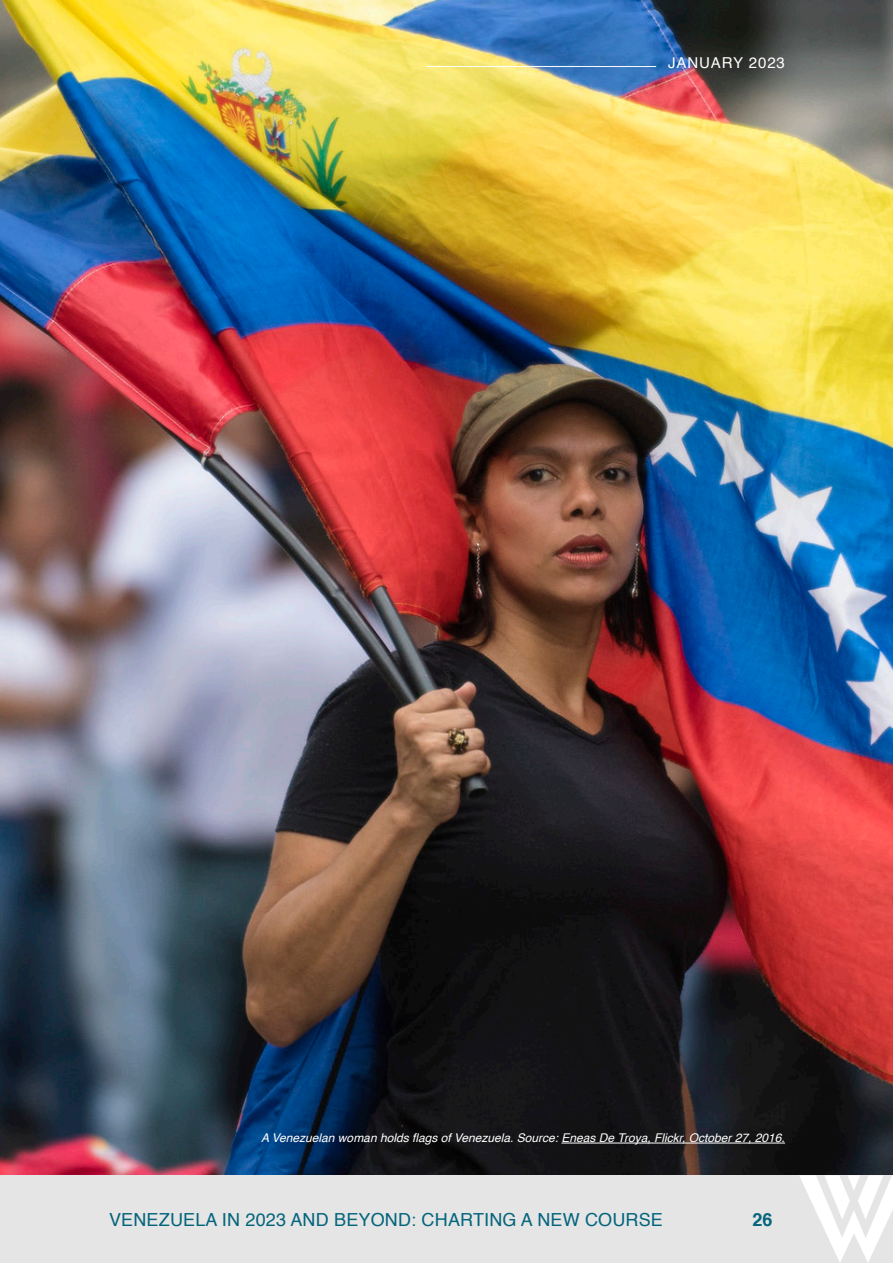
<style>
.page{position:relative;width:893px;height:1263px;background:#fff}
.page>*{position:absolute;margin:0;border:0;box-sizing:border-box;transform-origin:0 0}
.t1{font:18px "Helvetica";letter-spacing:.01em;color:#04647c}
.t2{font:700 18px "Helvetica";color:#04647c}
.t3{font:15px "Helvetica";letter-spacing:.06em;color:#fff}
.t4{font:italic 12px "Helvetica";color:#fff}
</style>
<div class="page">
<img style="left:0;top:0;width:893px;height:1176px">
<div style="left:0;top:1176px;width:893px;height:87px;background:#e5e5e5"></div>
<img style="left:800px;top:1176px;width:93px;height:86px">
<hr style="left:426px;top:66px;width:230px;height:1px;background:#fff">
<hr style="left:561px;top:1143px;width:224px;height:1px;background:#fff">
<p class="t3" style="left:668px;top:51px;width:118px">JANUARY 2023</p>
<p class="t4" style="left:261px;top:1128px;width:525px">A Venezuelan woman holds flags of Venezuela. Source: Eneas De Troya, Flickr, October 27, 2016.</p>
<p class="t1" style="left:109px;top:1206px;width:555px">VENEZUELA IN 2023 AND BEYOND: CHARTING A NEW COURSE</p>
<p class="t2" style="left:753px;top:1205px;width:22px">26</p>
</div>
